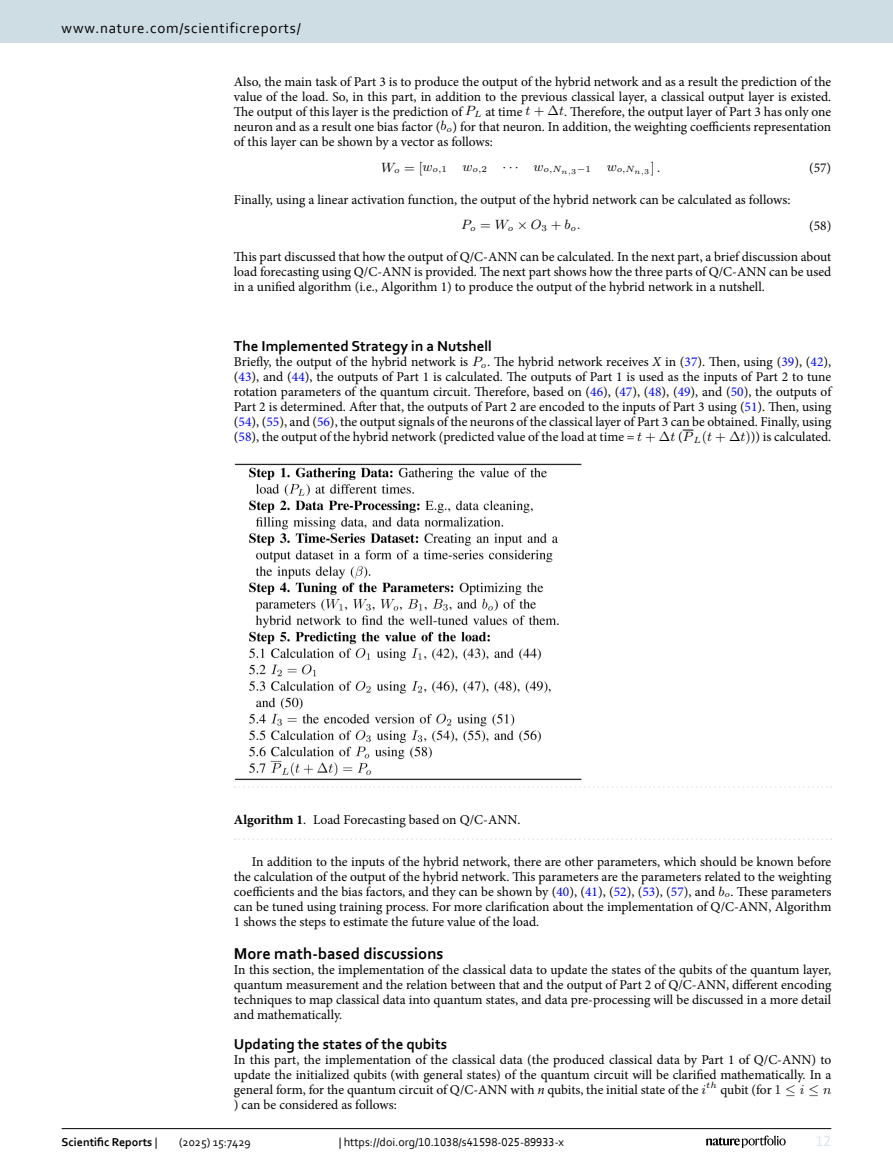
<style>
.page{position:relative;width:893px;height:1174px;background:#fff}
.page>*{position:absolute;margin:0;border:0;box-sizing:border-box;transform-origin:0 0}
.Head_1{font:700 16.5px "Corbel";color:#000}
.Head_2{font:700 15px "Corbel";color:#000}
.t1{font:15px "Corbel";letter-spacing:.05em;color:#000}
.t2{font:15px "Corbel";color:#d9e4eb}
.Body_Text{font:13.5px/15px "Minion Pro";color:#000;text-align:justify}
.Body_Text_Indent{font:13.5px/15px "Minion Pro";color:#000;text-align:justify}
.Figure_Caption_Unnum{font:13.5px "Minion Pro";color:#000}
.t3{font:13.5px "LM Math Italic 9";color:#000}
.EQ{font:13.5px "Minion Pro";color:#000}
.t4{font:12px "Corbel";color:#000}
.t5{font:700 12px "Corbel";color:#000}
.t6{font:9px "LM Math Italic 6";color:#000}
.s1{font-family:"LM Math Italic 9"}
.s2{font-family:"LM Roman 9"}
.s3{font-family:"LM Math Italic 9";font-size:13.5px}
.s4{font-family:"LM Roman 9";font-size:13.5px}
.s5{font-family:"LM Roman 6"}
.s6{font-style:italic}
.s7{color:#00f}
.s8{font-weight:700}
.s9{font-weight:400}
</style>
<div class="page">
<svg style="left:235px;top:786px;width:597px;height:1px"></svg>
<svg style="left:235px;top:838px;width:597px;height:2px"></svg>
<img style="left:234px;top:463px;width:348px;height:318px">
<hr style="left:62px;top:1128px;width:769px;height:1px;background:#000">
<svg style="left:706px;top:1135px;width:80px;height:12px"></svg>
<div style="left:0;top:0;width:893px;height:43px;background:#cedde4"></div>
<p class="t1" style="left:62px;top:18px;width:241px">www.nature.com/scientificreports/</p>
<p class="Body_Text" style="left:234px;top:74px;width:599px">Also, the main task of Part 3 is to produce the output of the hybrid network and as a result the prediction of the value of the load. So, in this part, in addition to the previous classical layer, a classical output layer is existed.<br>The output of this layer is the prediction of <span class="s1">P</span><sub>L</sub> at time <span class="s1">t</span> <span class="s2">+ ∆</span><span class="s1">t</span>. Therefore, the output layer of Part 3 has only one neuron and as a result one bias factor (<span class="s1">b</span><sub>o</sub>) for that neuron. In addition, the weighting coefficients representation of this layer can be shown by a vector as follows:</p>
<p class="t6" style="left:381px;top:166px;width:281px"><span class="s3">W</span>o <span class="s4">= [</span><sup>w</sup>o,<span class="s5">1</span> <sup>w</sup>o,<span class="s5">2</span> • • • <sup>w</sup>o,N<sub>n,</sub><sub>3</sub>−<span class="s5">1</span> <sup>w</sup>o,N<sub>n,</sub><sub>3</sub> <span class="s4">]</span> <span class="s3">.</span></p>
<p class="EQ" style="left:809px;top:159px;width:24px">(57)</p>
<p class="Body_Text" style="left:234px;top:192px;width:558px">Finally, using a linear activation function, the output of the hybrid network can be calculated as follows:</p>
<p class="t3" style="left:461px;top:219px;width:54px">P<sub>o</sub> <span class="s2">=</span> W<sub>o</sub></p>
<p class="t3" style="left:531px;top:219px;width:51px">O<sub>3</sub> <span class="s2">+</span> b<sub>o</sub>.</p>
<p class="EQ" style="left:809px;top:217px;width:24px">(58)</p>
<p class="Body_Text" style="left:234px;top:250px;width:599px">This part discussed that how the output of Q/C-ANN can be calculated. In the next part, a brief discussion about load forecasting using Q/C-ANN is provided. The next part shows how the three parts of Q/C-ANN can be used in a unified algorithm (i.e., Algorithm 1) to produce the output of the hybrid network in a nutshell.</p>
<p class="Head_2" style="left:234px;top:337px;width:260px">The Implemented Strategy in a Nutshell</p>
<p class="Body_Text" style="left:234px;top:355px;width:599px">Briefly, the output of the hybrid network is <span class="s1">P</span><sub>o</sub>. The hybrid network receives <span class="s6">X</span> in (<span class="s7">37</span>). Then, using (<span class="s7">39</span>), (<span class="s7">42</span>), (<span class="s7">43</span>), and (<span class="s7">44</span>), the outputs of Part 1 is calculated. The outputs of Part 1 is used as the inputs of Part 2 to tune rotation parameters of the quantum circuit. Therefore, based on (<span class="s7">46</span>), (<span class="s7">47</span>), (<span class="s7">48</span>), (<span class="s7">49</span>), and (<span class="s7">50</span>), the outputs of Part 2 is determined. After that, the outputs of Part 2 are encoded to the inputs of Part 3 using (<span class="s7">51</span>). Then, using (<span class="s7">54</span>), (<span class="s7">55</span>), and (<span class="s7">56</span>), the output signals of the neurons of the classical layer of Part 3 can be obtained. Finally, using (<span class="s7">58</span>), the output of the hybrid network (predicted value of the load at time = <span class="s1">t</span> <span class="s2">+ ∆</span><span class="s1">t</span> (<span class="s1">P</span> <sub>L</sub><span class="s2">(</span><span class="s1">t</span> <span class="s2">+ ∆</span><span class="s1">t</span><span class="s2">)</span>)) is calculated.</p>
<p class="Figure_Caption_Unnum" style="left:234px;top:810px;width:288px"><span class="s8">Algorithm 1</span>. Load Forecasting based on Q/C-ANN.</p>
<p class="Body_Text_Indent" style="left:234px;top:854px;width:599px;text-indent:18px">In addition to the inputs of the hybrid network, there are other parameters, which should be known before the calculation of the output of the hybrid network. This parameters are the parameters related to the weighting coefficients and the bias factors, and they can be shown by (<span class="s7">40</span>), (<span class="s7">41</span>), (<span class="s7">52</span>), (<span class="s7">53</span>), (<span class="s7">57</span>), and <span class="s1">b</span><sub>o</sub>. These parameters can be tuned using training process. For more clarification about the implementation of Q/C-ANN, Algorithm 1 shows the steps to estimate the future value of the load.</p>
<p class="Head_1" style="left:234px;top:943px;width:211px">More math-based discussions</p>
<p class="Body_Text" style="left:234px;top:962px;width:599px">In this section, the implementation of the classical data to update the states of the qubits of the quantum layer, quantum measurement and the relation between that and the output of Part 2 of Q/C-ANN, different encoding techniques to map classical data into quantum states, and data pre-processing will be discussed in a more detail and mathematically.</p>
<p class="Head_2" style="left:234px;top:1034px;width:215px">Updating the states of the qubits</p>
<p class="Body_Text" style="left:234px;top:1052px;width:599px">In this part, the implementation of the classical data (the produced classical data by Part 1 of Q/C-ANN) to update the initialized qubits (with general states) of the quantum circuit will be clarified mathematically. In a general form, for the quantum circuit of Q/C-ANN with <span class="s6">n</span> qubits, the initial state of the</p>
<p class="t6" style="left:701px;top:1081px;width:17px"><span class="s3">i</span>th</p>
<p class="Body_Text" style="left:720px;top:1082px;width:112px">qubit (for <span class="s2">1</span> ≤ <span class="s1">i</span> ≤ <span class="s1">n</span></p>
<p class="Body_Text" style="left:234px;top:1097px;width:164px">) can be considered as follows:</p>
<p class="t5" style="left:62px;top:1134px;width:97px">Scientific Reports <span class="s9">|</span></p>
<p class="t4" style="left:179px;top:1134px;width:73px">(2025) 15:7429</p>
<p class="t4" style="left:339px;top:1134px;width:227px">| https://doi.org/10.1038/s41598-025-89933-x</p>
<p class="t2" style="left:816px;top:1132px;width:17px">12</p>
</div>
